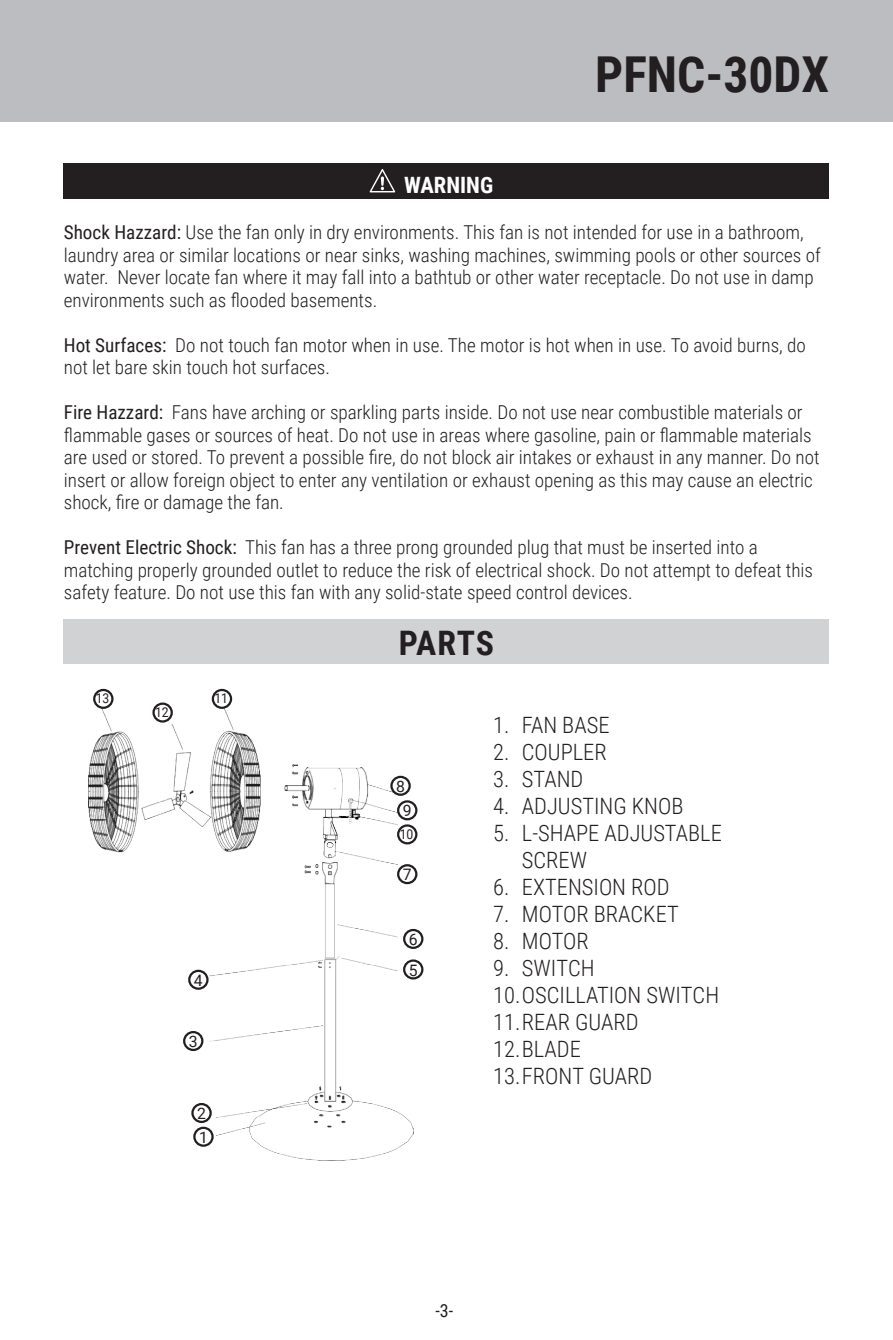
<style>
.page{position:relative;width:893px;height:1340px;background:#fff}
.page>*{position:absolute;margin:0;border:0;box-sizing:border-box;transform-origin:0 0}
.t1{font:700 49.5px "Roboto Condensed";color:#231f20}
.t2{font:700 33.75px "Roboto Condensed";letter-spacing:.02em;color:#231f20}
.t3{font:300 22.5px/27px "Roboto Condensed";color:#231f20}
.t4{font:700 22.5px "Roboto Condensed";color:#fff}
.t5{font:300 19.12px/22.5px "Roboto Condensed";color:#231f20}
.t6{font:18px "Roboto Condensed";color:#231f20}
.t7{font:15.75px "Roboto";color:#231f20}
.t8{font:13.5px "Roboto";color:#231f20;scale:.9 1}
.s1{font-weight:400}
</style>
<div class="page">
<div style="left:0;top:0;width:893px;height:122px;background:#bcbdc0"></div>
<div style="left:64px;top:619px;width:765px;height:45px;background:#d1d2d4"></div>
<div style="left:64px;top:163px;width:765px;height:36px;background:#231f20"></div>
<svg style="left:370px;top:169px;width:25px;height:23px"></svg>
<div style="left:403px;top:959px;width:20px;height:20px;border:2px solid #231f20;border-radius:50%"></div>
<div style="left:403px;top:928px;width:20px;height:21px;border:2px solid #231f20;border-radius:50%"></div>
<div style="left:397px;top:864px;width:20px;height:20px;border:2px solid #231f20;border-radius:50%"></div>
<img style="left:88px;top:709px;width:325px;height:451px">
<div style="left:397px;top:824px;width:20px;height:20px;border:2px solid #231f20;border-radius:50%"></div>
<div style="left:93px;top:689px;width:21px;height:20px;border:2px solid #231f20;border-radius:50%"></div>
<div style="left:152px;top:702px;width:21px;height:20px;border:2px solid #231f20;border-radius:50%"></div>
<div style="left:212px;top:689px;width:20px;height:20px;border:2px solid #231f20;border-radius:50%"></div>
<div style="left:397px;top:800px;width:20px;height:20px;border:2px solid #231f20;border-radius:50%"></div>
<div style="left:390px;top:775px;width:21px;height:20px;border:2px solid #231f20;border-radius:50%"></div>
<p class="t4" style="left:404px;top:169px;width:91px">WARNING</p>
<h1 class="t1" style="left:595px;top:40px;width:235px">PFNC-30DX</h1>
<p class="t5" style="left:64px;top:220px;width:759px"><span class="s1">Shock Hazzard:</span> Use the fan only in dry environments. This fan is not intended for use in a bathroom, laundry area or similar locations or near sinks, washing machines, swimming pools or other sources of water. Never locate fan where it may fall into a bathtub or other water receptacle. Do not use in damp environments such as flooded basements.</p>
<p class="t5" style="left:64px;top:333px;width:744px"><span class="s1">Hot Surfaces:</span> Do not touch fan motor when in use. The motor is hot when in use. To avoid burns, do not let bare skin touch hot surfaces.</p>
<p class="t5" style="left:64px;top:400px;width:757px"><span class="s1">Fire Hazzard:</span> Fans have arching or sparkling parts inside. Do not use near combustible materials or flammable gases or sources of heat. Do not use in areas where gasoline, pain or flammable materials are used or stored. To prevent a possible fire, do not block air intakes or exhaust in any manner. Do not insert or allow foreign object to enter any ventilation or exhaust opening as this may cause an electric shock, fire or damage the fan.</p>
<p class="t5" style="left:64px;top:535px;width:751px"><span class="s1">Prevent Electric Shock:</span> This fan has a three prong grounded plug that must be inserted into a matching properly grounded outlet to reduce the risk of electrical shock. Do not attempt to defeat this safety feature. Do not use this fan with any solid-state speed control devices.</p>
<p class="t8" style="left:96px;top:689px;width:17px">13</p>
<p class="t8" style="left:155px;top:703px;width:17px">12</p>
<p class="t8" style="left:214px;top:689px;width:17px">11</p>
<p class="t7" style="left:194px;top:969px;width:10px">4</p>
<p class="t7" style="left:189px;top:1030px;width:10px">3</p>
<p class="t7" style="left:197px;top:1102px;width:10px">2</p>
<p class="t7" style="left:199px;top:1126px;width:10px">1</p>
<h2 class="t2" style="left:399px;top:619px;width:97px">PARTS</h2>
<p class="t7" style="left:396px;top:775px;width:10px">8</p>
<p class="t7" style="left:403px;top:799px;width:10px">9</p>
<p class="t8" style="left:400px;top:824px;width:17px">10</p>
<p class="t7" style="left:403px;top:863px;width:10px">7</p>
<p class="t7" style="left:409px;top:928px;width:10px">6</p>
<p class="t7" style="left:409px;top:958px;width:10px">5</p>
<p class="t3" style="left:493px;top:710px;width:118px">1. FAN BASE</p>
<p class="t3" style="left:493px;top:737px;width:115px">2. COUPLER</p>
<p class="t3" style="left:493px;top:764px;width:92px">3. STAND</p>
<p class="t3" style="left:493px;top:791px;width:192px">4. ADJUSTING KNOB</p>
<p class="t3" style="left:522px;top:818px;width:201px;text-indent:-29px">5. L-SHAPE ADJUSTABLE<br>SCREW</p>
<p class="t3" style="left:493px;top:872px;width:178px">6. EXTENSION ROD</p>
<p class="t3" style="left:493px;top:899px;width:187px">7. MOTOR BRACKET</p>
<p class="t3" style="left:493px;top:926px;width:97px">8. MOTOR</p>
<p class="t3" style="left:493px;top:953px;width:227px">9. SWITCH<br>10.OSCILLATION SWITCH<br>11.REAR GUARD<br>12.BLADE<br>13.FRONT GUARD</p>
<p class="t6" style="left:435px;top:1298px;width:19px">-3-</p>
</div>
